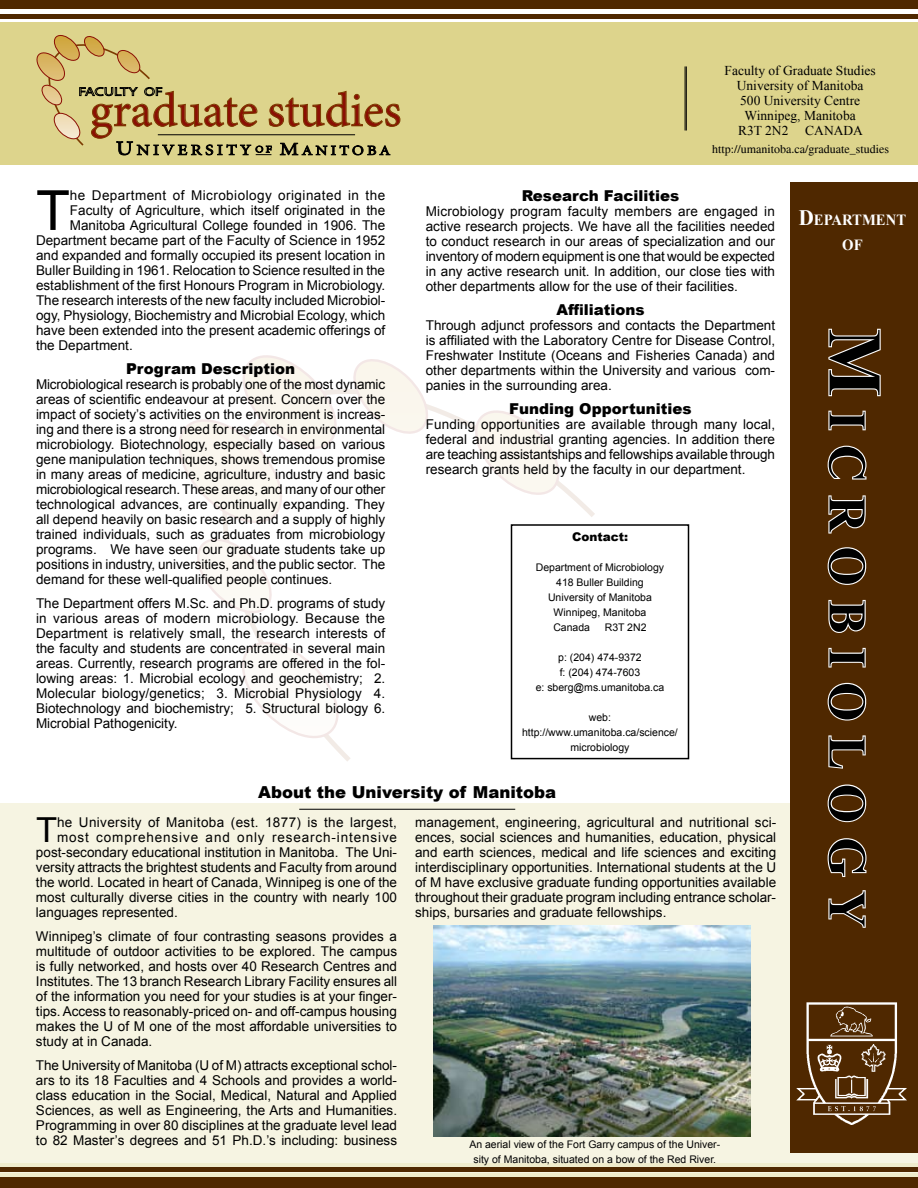
<style>
.page{position:relative;width:918px;height:1188px;background:#fff}
.page>*{position:absolute;margin:0;border:0;box-sizing:border-box;transform-origin:0 0}
.t1{font:55.35px "Arial";color:#000}
.t2{font:700 52.95px "Times New Roman";letter-spacing:.285em;color:#000;scale:.95 1}
.t3{font:48.3px "Minion Pro";color:#8b0f04}
.t4{font:34.5px "Arial";color:#000}
.t5{font:900 16.5px "Arial";color:#000}
.t6{font:700 15.45px/25.2px "Times New Roman";color:#fff;text-align:center;scale:.95 1}
.t7{font:900 15px "Arial";color:#000}
.t8{font:13.5px/15px "Arial";color:#000;text-align:justify}
.t9{font:13.5px "Times New Roman";color:#000}
.t10{font:13.5px "Arial";letter-spacing:.03em;color:#000}
.t11{font:13.5px "Arial";letter-spacing:.065em;color:#000}
.t12{font:13.5px "Arial";letter-spacing:.035em;color:#000}
.t13{font:12px "Times";color:#000}
.t14{font:900 12px "Arial";color:#000}
.t15{font:10.5px/15px "Arial";color:#000;text-align:center}
.s1{font-size:22.05px}
.s2{font-size:75.6px}
</style>
<div class="page">
<svg style="left:247px;top:407px;width:348px;height:354px"></svg>
<svg style="left:242px;top:636px;width:106px;height:108px"></svg>
<svg style="left:470px;top:407px;width:98px;height:93px"></svg>
<svg style="left:178px;top:355px;width:258px;height:262px"></svg>
<div style="left:0;top:803px;width:918px;height:382px;background:#f6f4e2"></div>
<div style="left:790px;top:183px;width:128px;height:970px;background:#4f2800"></div>
<div style="left:0;top:22px;width:918px;height:143px;background:#ddd48c"></div>
<svg style="left:828px;top:328px;width:53px;height:69px"></svg>
<svg style="left:828px;top:410px;width:38px;height:21px"></svg>
<svg style="left:827px;top:445px;width:40px;height:35px"></svg>
<svg style="left:828px;top:495px;width:38px;height:39px"></svg>
<svg style="left:827px;top:547px;width:40px;height:38px"></svg>
<svg style="left:828px;top:599px;width:38px;height:34px"></svg>
<svg style="left:828px;top:647px;width:38px;height:21px"></svg>
<svg style="left:827px;top:682px;width:40px;height:39px"></svg>
<svg style="left:828px;top:735px;width:38px;height:34px"></svg>
<svg style="left:827px;top:784px;width:40px;height:39px"></svg>
<svg style="left:827px;top:838px;width:40px;height:39px"></svg>
<svg style="left:828px;top:890px;width:38px;height:38px"></svg>
<div style="left:0;top:0;width:918px;height:9px;background:#4f2800"></div>
<hr style="left:0;top:15px;width:918px;height:4px;background:#4f2800">
<svg style="left:36px;top:35px;width:365px;height:121px"></svg>
<hr style="left:158px;top:134px;width:197px;height:1px;background:#000">
<hr style="left:686px;top:66px;width:1px;height:65px;background:#000">
<hr style="left:685px;top:66px;width:1px;height:65px;background:#000">
<svg style="left:0;top:1173px;width:918px;height:5px;background:#cfc4a3"></svg>
<hr style="left:0;top:1163px;width:918px;height:4px;background:#efeccc">
<div style="left:0;top:1178px;width:918px;height:10px;background:#4f2800"></div>
<hr style="left:0;top:1168px;width:918px;height:4px;background:#4f2800">
<div style="left:511px;top:524px;width:178px;height:235px;border:2px solid #000"></div>
<img style="left:796px;top:1002px;width:111px;height:123px">
<img style="left:434px;top:926px;width:316px;height:211px">
<hr style="left:299px;top:809px;width:216px;height:1px;background:#000">
<h3 class="t3" style="left:90px;top:82px;width:313px">graduate studies</h3>
<p class="t9" style="left:725px;top:61px;width:153px">Faculty of Graduate Studies</p>
<p class="t9" style="left:737px;top:76px;width:128px">University of Manitoba</p>
<p class="t9" style="left:740px;top:91px;width:121px">500 University Centre</p>
<p class="t9" style="left:745px;top:106px;width:113px">Winnipeg, Manitoba</p>
<p class="t9" style="left:738px;top:121px;width:52px">R3T 2N2</p>
<p class="t9" style="left:805px;top:121px;width:59px">CANADA</p>
<p class="t13" style="left:712px;top:142px;width:178px">http://umanitoba.ca/graduate_studies</p>
<h1 class="t1" style="left:36px;top:174px;width:35px">T</h1>
<p class="t12" style="left:70px;top:186px;width:317px">he Department of Microbiology originated in the</p>
<p class="t8" style="left:70px;top:203px;width:317px">Faculty of Agriculture, which itself originated in the</p>
<p class="t8" style="left:70px;top:218px;width:317px">Manitoba Agricultural College founded in 1906. The</p>
<p class="t8" style="left:36px;top:233px;width:351px">Department became part of the Faculty of Science in 1952</p>
<p class="t8" style="left:36px;top:248px;width:351px">and expanded and formally occupied its present location in</p>
<p class="t8" style="left:36px;top:263px;width:351px">Buller Building in 1961. Relocation to Science resulted in the</p>
<p class="t8" style="left:36px;top:278px;width:351px">establishment of the first Honours Program in Microbiology.</p>
<p class="t8" style="left:36px;top:293px;width:351px">The research interests of the new faculty included Microbiol-</p>
<p class="t8" style="left:36px;top:308px;width:351px">ogy, Physiology, Biochemistry and Microbial Ecology, which</p>
<p class="t8" style="left:36px;top:323px;width:351px">have been extended into the present academic offerings of</p>
<p class="t8" style="left:36px;top:338px;width:98px">the Department.</p>
<p class="t7" style="left:126px;top:358px;width:171px">Program Description</p>
<p class="t8" style="left:36px;top:377px;width:351px">Microbiological research is probably one of the most dynamic areas of scientific endeavour at present. Concern over the impact of society’s activities on the environment is increas&shy;ing and there is a strong need for research in environmental microbiology. Biotechnology, especially based on various gene manipulation techniques, shows tremendous promise in many areas of medicine, agriculture, industry and basic microbiological research. These areas, and many of our other technological advances, are continually expanding. They all depend heavily on basic research and a supply of highly trained individuals, such as graduates from microbiology programs. We have seen our graduate students take up positions in industry, universities, and the public sector. The demand for these well-qualified people continues.</p>
<p class="t8" style="left:36px;top:596px;width:351px">The Department offers M.Sc. and Ph.D. programs of study in various areas of modern microbiology. Because the Department is relatively small, the research interests of the faculty and students are concentrated in several main areas. Currently, research programs are offered in the fol&shy;lowing areas: 1. Microbial ecology and geochemistry; 2.<br>Molecular biology/genetics; 3. Microbial Physiology 4.<br>Biotechnology and biochemistry; 5. Structural biology 6.<br>Microbial Pathogenicity.</p>
<p class="t7" style="left:522px;top:185px;width:159px">Research Facilities</p>
<p class="t8" style="left:426px;top:204px;width:351px">Microbiology program faculty members are engaged in active research projects. We have all the facilities needed to conduct research in our areas of specialization and our inventory of modern equipment is one that would be expected in any active research unit. In addition, our close ties with other departments allow for the use of their facilities.</p>
<p class="t7" style="left:556px;top:299px;width:90px">Affiliations</p>
<p class="t8" style="left:426px;top:318px;width:351px">Through adjunct professors and contacts the Department is affiliated with the Laboratory Centre for Disease Control, Freshwater Institute (Oceans and Fisheries Canada) and other departments within the University and various com&shy;panies in the surrounding area.</p>
<p class="t7" style="left:509px;top:398px;width:184px">Funding Opportunities</p>
<p class="t8" style="left:426px;top:417px;width:351px">Funding opportunities are available through many local, federal and industrial granting agencies. In addition there are teaching assistantships and fellowships available through research grants held by the faculty in our department.</p>
<p class="t14" style="left:572px;top:528px;width:58px">Contact:</p>
<p class="t15" style="left:536px;top:560px;width:130px">Department of Microbiology</p>
<p class="t15" style="left:556px;top:575px;width:89px">418 Buller Building</p>
<p class="t15" style="left:548px;top:590px;width:105px">University of Manitoba</p>
<p class="t15" style="left:554px;top:605px;width:94px">Winnipeg, Manitoba</p>
<p class="t15" style="left:553px;top:620px;width:38px">Canada</p>
<p class="t15" style="left:605px;top:620px;width:43px">R3T 2N2</p>
<p class="t15" style="left:536px;top:650px;width:130px">p: (204) 474-9372<br>f: (204) 474-7603<br>e: sberg@ms.umanitoba.ca</p>
<p class="t15" style="left:522px;top:710px;width:157px">web: http://www.umanitoba.ca/science/ microbiology</p>
<p class="t5" style="left:258px;top:780px;width:299px">About the University of Manitoba</p>
<h3 class="t4" style="left:36px;top:807px;width:23px">T</h3>
<p class="t10" style="left:57px;top:814px;width:341px">he University of Manitoba (est. 1877) is the largest,</p>
<p class="t11" style="left:57px;top:829px;width:342px">most comprehensive and only research-intensive</p>
<p class="t8" style="left:36px;top:845px;width:363px">post-secondary educational institution in Manitoba. The Uni-</p>
<p class="t8" style="left:36px;top:860px;width:363px">versity attracts the brightest students and Faculty from around</p>
<p class="t8" style="left:36px;top:875px;width:363px">the world. Located in heart of Canada, Winnipeg is one of the</p>
<p class="t8" style="left:36px;top:890px;width:363px">most culturally diverse cities in the country with nearly 100</p>
<p class="t8" style="left:36px;top:905px;width:143px">languages represented.</p>
<p class="t8" style="left:36px;top:929px;width:363px">Winnipeg’s climate of four contrasting seasons provides a multitude of outdoor activities to be explored. The campus is fully networked, and hosts over 40 Research Centres and Institutes. The 13 branch Research Library Facility ensures all of the information you need for your studies is at your finger&shy;tips. Access to reasonably-priced on- and off-campus housing makes the U of M one of the most affordable universities to study at in Canada.</p>
<p class="t8" style="left:36px;top:1058px;width:363px">The University of Manitoba (U of M) attracts exceptional schol&shy;ars to its 18 Faculties and 4 Schools and provides a world&shy;class education in the Social, Medical, Natural and Applied Sciences, as well as Engineering, the Arts and Humanities.<br>Programming in over 80 disciplines at the graduate level lead to 82 Master’s degrees and 51 Ph.D.’s including: business</p>
<p class="t8" style="left:415px;top:815px;width:363px">management, engineering, agricultural and nutritional sci&shy;ences, social sciences and humanities, education, physical and earth sciences, medical and life sciences and exciting interdisciplinary opportunities. International students at the U of M have exclusive graduate funding opportunities available throughout their graduate program including entrance scholar&shy;ships, bursaries and graduate fellowships.</p>
<p class="t15" style="left:469px;top:1137px;width:252px">An aerial view of the Fort Garry campus of the Univer&shy;sity of Manitoba, situated on a bow of the Red River.</p>
<p class="t6" style="left:799px;top:206px;width:115px"><span class="s1">D</span>EPARTMENT<br>OF</p>
<h2 class="t2" style="left:884px;top:328px;width:632px;rotate:90deg"><span class="s2">M</span>ICROBIOLOGY</h2>
</div>
